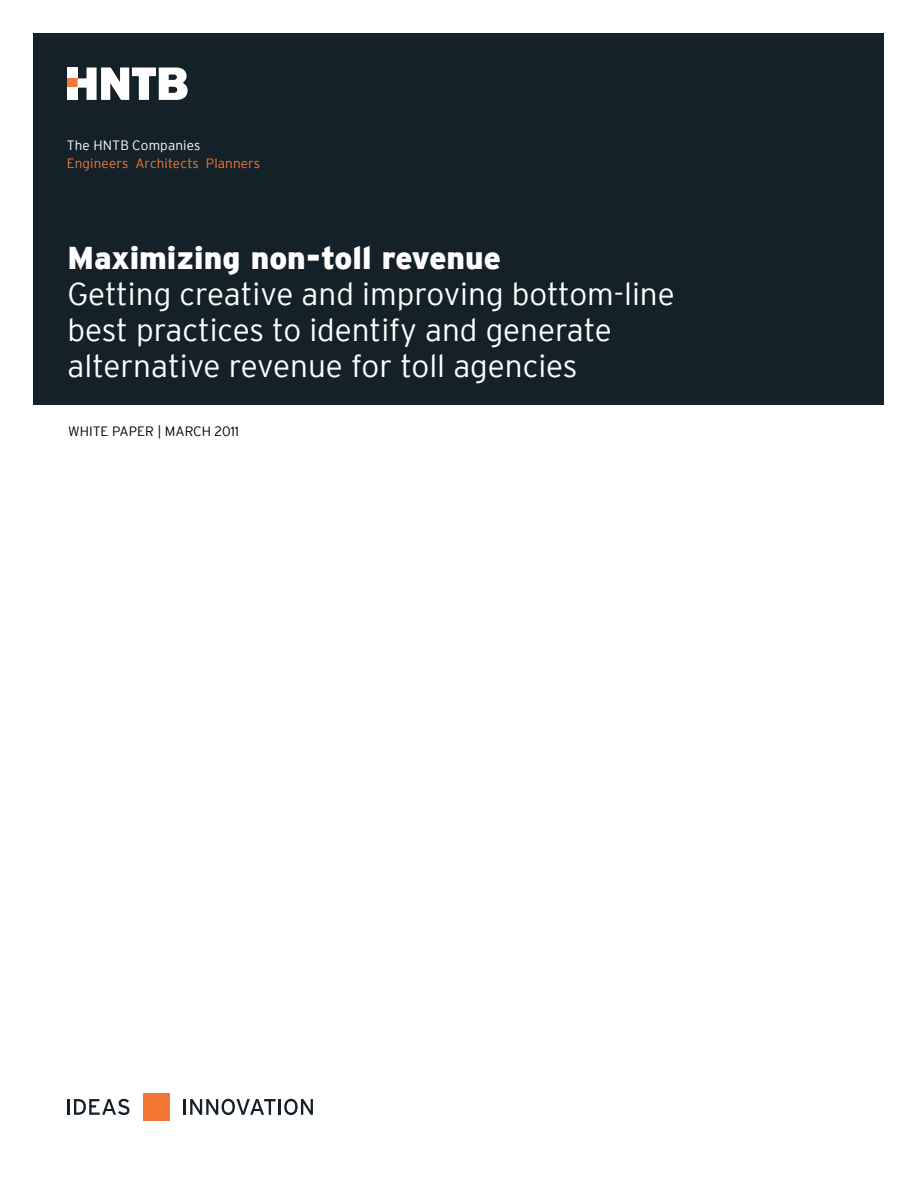
<style>
.page{position:relative;width:918px;height:1188px;background:#fff}
.page>*{position:absolute;margin:0;border:0;box-sizing:border-box;transform-origin:0 0}
.t1{font:300 31.5px/36px "Interstate";color:#fff}
.t2{font:900 31.5px "Interstate";color:#fff}
.t3{font:300 13.5px "Interstate";letter-spacing:.01em;color:#f47735}
.t4{font:300 13.5px "Interstate";color:#000}
.t5{font:300 13.5px "Interstate";letter-spacing:.01em;color:#fff}
</style>
<div class="page">
<div style="left:34px;top:34px;width:850px;height:371px;background:#152128"></div>
<div style="left:68px;top:78px;width:10px;height:10px;background:#f47735"></div>
<div style="left:68px;top:88px;width:10px;height:12px;background:#fff"></div>
<div style="left:68px;top:68px;width:10px;height:10px;background:#fff"></div>
<svg style="left:78px;top:68px;width:110px;height:32px"></svg>
<svg style="left:68px;top:1099px;width:62px;height:16px"></svg>
<svg style="left:184px;top:1099px;width:129px;height:16px"></svg>
<div style="left:143px;top:1093px;width:27px;height:27px;background:#f47735"></div>
<p class="t5" style="left:67px;top:138px;width:135px">The HNTB Companies</p>
<p class="t3" style="left:67px;top:156px;width:195px">Engineers Architects Planners</p>
<p class="t2" style="left:68px;top:240px;width:435px">Maximizing non-toll revenue</p>
<p class="t1" style="left:68px;top:276px;width:609px">Getting creative and improving bottom-line best practices to identify and generate alternative revenue for toll agencies</p>
<p class="t4" style="left:68px;top:424px;width:172px">WHITE PAPER | MARCH 2011</p>
</div>
